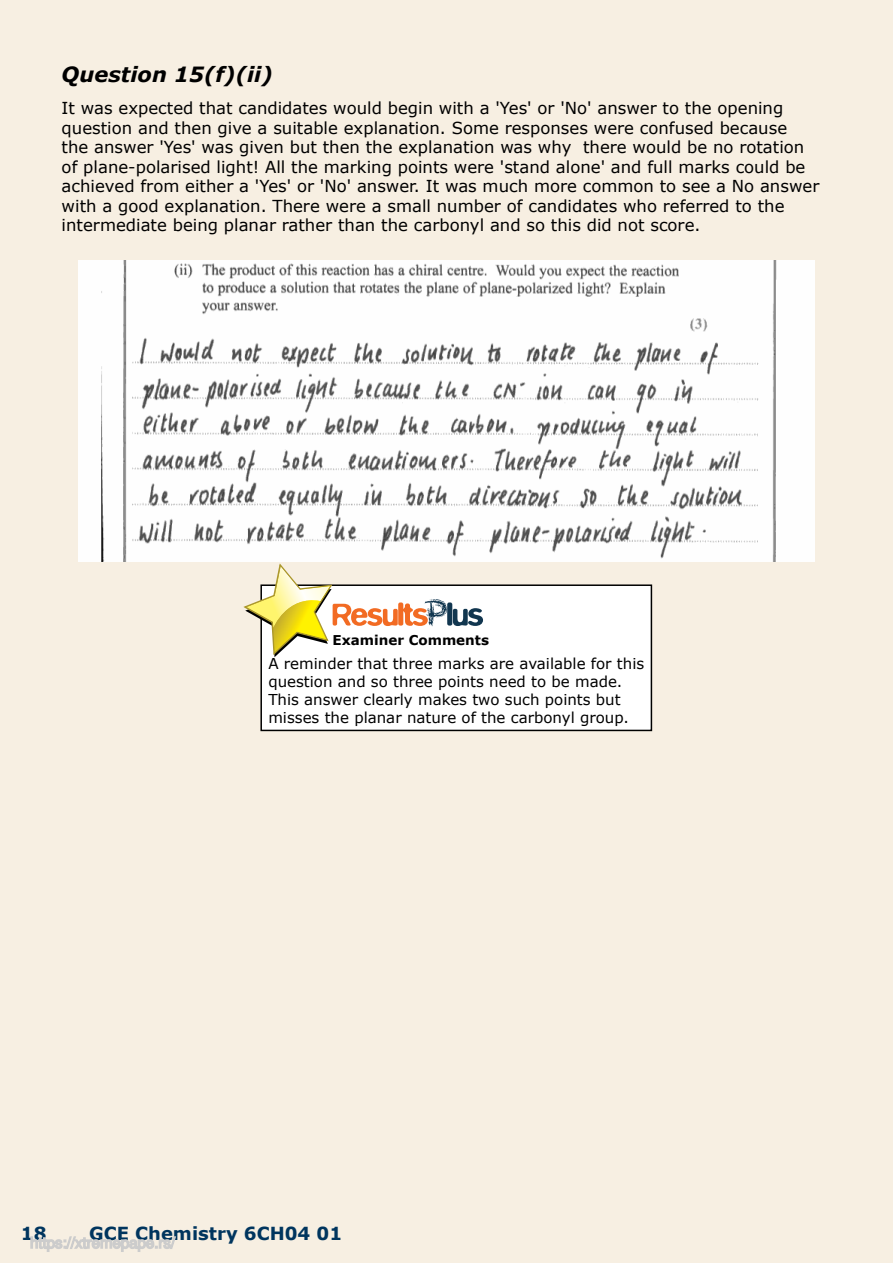
<style>
.page{position:relative;width:893px;height:1263px;background:#f7efe2}
.page>*{position:absolute;margin:0;border:0;box-sizing:border-box;transform-origin:0 0}
.t1{font:italic 700 21px "Verdana";color:#000}
.t2{font:700 18px "Verdana";color:#00355e}
.t3{font:16.5px/19.5px "Verdana";color:#000}
.t4{font:15px/18px "Verdana";color:#000}
.t5{font:700 13.5px "Verdana";color:#000}
</style>
<div class="page">
<img style="left:79px;top:261px;width:735px;height:300px">
<div style="left:261px;top:585px;width:390px;height:145px;background:#fff"></div>
<div style="left:260px;top:584px;width:392px;height:147px;border:2px solid #000"></div>
<svg style="left:243px;top:563px;width:240px;height:94px"></svg>
<img style="left:246px;top:566px;width:84px;height:62px">
<svg style="left:30px;top:1236px;width:146px;height:16px"></svg>
<p class="t1" style="left:62px;top:66px;width:213px">Question 15(f)(ii)</p>
<p class="t3" style="left:62px;top:98px;width:759px">It was expected that candidates would begin with a 'Yes' or 'No' answer to the opening question and then give a suitable explanation. Some responses were confused because<br>the answer 'Yes' was given but then the explanation was why there would be no rotation of plane-polarised light! All the marking points were 'stand alone' and full marks could be achieved from either a 'Yes' or 'No' answer. It was much more common to see a No answer with a good explanation. There were a small number of candidates who referred to the intermediate being planar rather than the carbonyl and so this did not score.</p>
<p class="t5" style="left:333px;top:631px;width:158px">Examiner Comments</p>
<p class="t4" style="left:268px;top:654px;width:377px">A reminder that three marks are available for this question and so three points need to be made.<br>This answer clearly makes two such points but misses the planar nature of the carbonyl group.</p>
<p class="t2" style="left:21px;top:1226px;width:27px">18</p>
<p class="t2" style="left:89px;top:1226px;width:255px">GCE Chemistry 6CH04 01</p>
</div>
